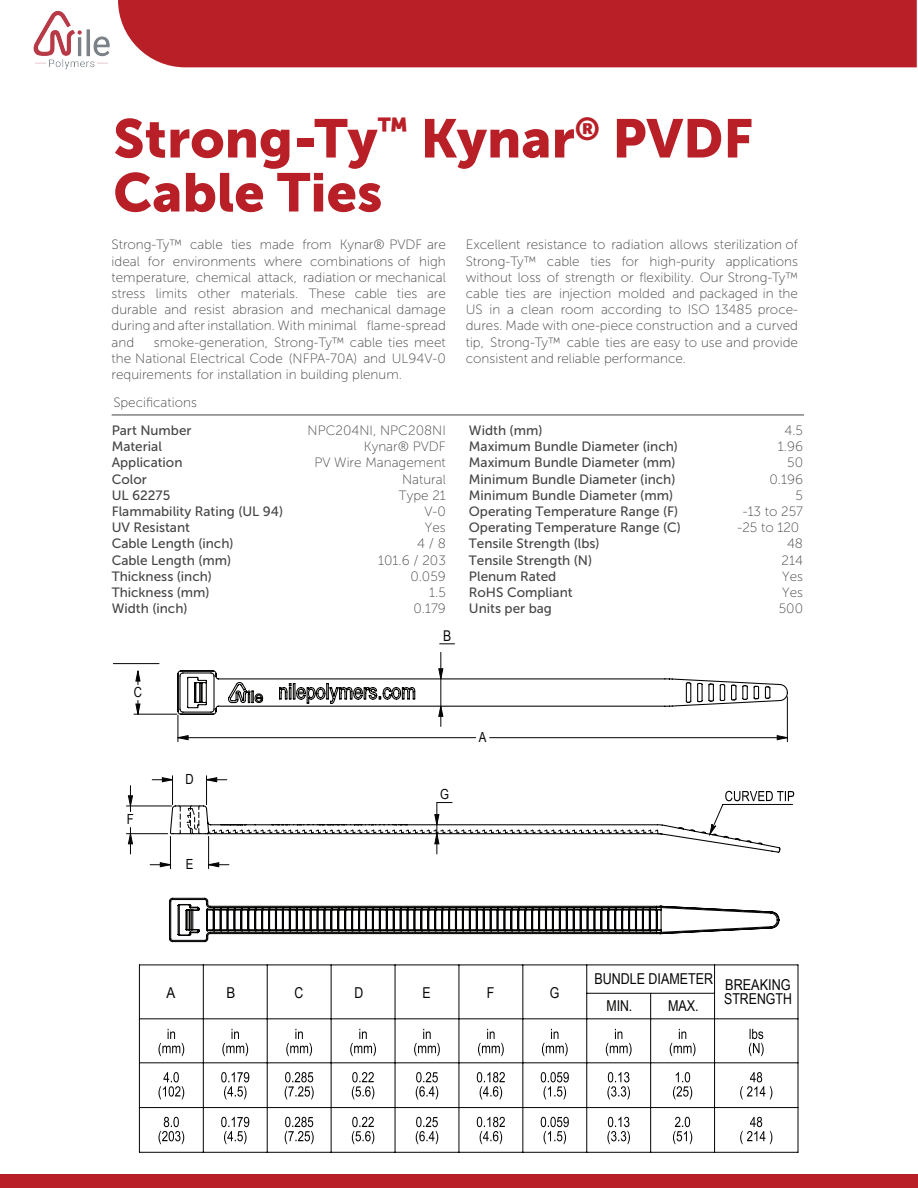
<style>
.page{position:relative;width:918px;height:1188px;background:#fff}
.page>*{position:absolute;margin:0;border:0;box-sizing:border-box;transform-origin:0 0}
.t1{font:54px/54px "Museo Sans 900";color:#b81f27}
.t2{font:15px/20px "Arial Narrow";color:#050504;text-align:right}
.t3{font:15px "Arial Narrow";color:#050504;scale:1.08 1}
.t4{font:14.85px "Arial Narrow";color:#050504}
.t5{font:13.95px "Arial Narrow";color:#050504}
.t6{font:13.5px/16.2px "Museo Sans 100";color:#454647;text-align:justify}
.t7{font:13.5px "Museo Sans 500";color:#454647}
</style>
<div class="page">
<svg style="left:440px;top:643px;width:15px;height:1px"></svg>
<hr style="left:134px;top:714px;width:43px;height:1px;background:#050504">
<hr style="left:113px;top:663px;width:46px;height:1px;background:#050504">
<svg style="left:135px;top:700px;width:6px;height:15px"></svg>
<svg style="left:135px;top:670px;width:6px;height:15px"></svg>
<svg style="left:177px;top:652px;width:611px;height:90px"></svg>
<hr style="left:126px;top:806px;width:46px;height:1px;background:#050504">
<hr style="left:126px;top:833px;width:42px;height:1px;background:#050504">
<hr style="left:170px;top:836px;width:1px;height:33px;background:#050504">
<hr style="left:208px;top:836px;width:1px;height:33px;background:#050504">
<svg style="left:128px;top:786px;width:5px;height:26px"></svg>
<svg style="left:128px;top:827px;width:5px;height:27px"></svg>
<svg style="left:150px;top:862px;width:79px;height:6px"></svg>
<svg style="left:152px;top:776px;width:642px;height:78px"></svg>
<svg style="left:169px;top:897px;width:611px;height:46px"></svg>
<div style="left:147px;top:0;width:770px;height:67px;background:#b81f27"></div>
<div style="left:0;top:1174px;width:918px;height:14px;background:#b81f27"></div>
<svg style="left:158px;top:1029px;width:26px;height:27px"></svg>
<svg style="left:222px;top:1029px;width:26px;height:27px"></svg>
<svg style="left:286px;top:1029px;width:26px;height:27px"></svg>
<svg style="left:350px;top:1029px;width:26px;height:27px"></svg>
<svg style="left:414px;top:1029px;width:26px;height:27px"></svg>
<svg style="left:478px;top:1029px;width:26px;height:27px"></svg>
<svg style="left:542px;top:1029px;width:26px;height:27px"></svg>
<svg style="left:606px;top:1029px;width:26px;height:27px"></svg>
<svg style="left:670px;top:1029px;width:25px;height:27px"></svg>
<svg style="left:749px;top:1029px;width:15px;height:27px"></svg>
<svg style="left:158px;top:1072px;width:26px;height:27px"></svg>
<svg style="left:221px;top:1072px;width:28px;height:27px"></svg>
<svg style="left:285px;top:1072px;width:29px;height:27px"></svg>
<svg style="left:352px;top:1072px;width:22px;height:27px"></svg>
<svg style="left:416px;top:1072px;width:22px;height:27px"></svg>
<svg style="left:477px;top:1072px;width:28px;height:27px"></svg>
<svg style="left:541px;top:1072px;width:28px;height:27px"></svg>
<svg style="left:607px;top:1072px;width:23px;height:27px"></svg>
<svg style="left:673px;top:1072px;width:19px;height:27px"></svg>
<svg style="left:740px;top:1072px;width:32px;height:27px"></svg>
<svg style="left:158px;top:1117px;width:26px;height:27px"></svg>
<svg style="left:221px;top:1117px;width:28px;height:27px"></svg>
<svg style="left:285px;top:1117px;width:29px;height:27px"></svg>
<svg style="left:352px;top:1117px;width:22px;height:27px"></svg>
<svg style="left:416px;top:1117px;width:22px;height:27px"></svg>
<svg style="left:477px;top:1117px;width:28px;height:27px"></svg>
<svg style="left:541px;top:1117px;width:28px;height:27px"></svg>
<svg style="left:607px;top:1117px;width:23px;height:27px"></svg>
<svg style="left:673px;top:1117px;width:19px;height:27px"></svg>
<svg style="left:740px;top:1117px;width:32px;height:27px"></svg>
<hr style="left:798px;top:965px;width:1px;height:187px;background:#050504">
<hr style="left:139px;top:965px;width:1px;height:187px;background:#050504">
<hr style="left:203px;top:965px;width:1px;height:187px;background:#050504">
<hr style="left:267px;top:965px;width:1px;height:187px;background:#050504">
<hr style="left:331px;top:965px;width:1px;height:187px;background:#050504">
<hr style="left:395px;top:965px;width:1px;height:187px;background:#050504">
<hr style="left:459px;top:965px;width:1px;height:187px;background:#050504">
<hr style="left:522px;top:965px;width:1px;height:187px;background:#050504">
<hr style="left:586px;top:965px;width:1px;height:187px;background:#050504">
<hr style="left:650px;top:993px;width:1px;height:159px;background:#050504">
<hr style="left:714px;top:965px;width:1px;height:187px;background:#050504">
<hr style="left:139px;top:965px;width:659px;height:1px;background:#050504">
<hr style="left:587px;top:993px;width:128px;height:1px;background:#050504">
<hr style="left:139px;top:1018px;width:659px;height:1px;background:#050504">
<hr style="left:139px;top:1062px;width:659px;height:1px;background:#050504">
<hr style="left:139px;top:1107px;width:659px;height:1px;background:#050504">
<hr style="left:139px;top:1152px;width:659px;height:1px;background:#050504">
<img style="left:33px;top:0;width:114px;height:70px">
<hr style="left:112px;top:415px;width:692px;height:1px;background:#454647">
<h1 class="t1" style="left:113px;top:111px;width:641px">Strong-Ty<sup>™</sup> Kynar<sup>®</sup> PVDF<br>Cable Ties</h1>
<p class="t6" style="left:112px;top:237px;width:336px">Strong-Ty™ cable ties made from Kynar® PVDF are ideal for environments where combinations of high temperature, chemical attack, radiation or mechanical stress limits other materials. These cable ties are durable and resist abrasion and mechanical damage during and after installation. With minimal flame-spread and</p>
<p class="t6" style="left:112px;top:334px;width:336px;text-indent:42px">smoke-generation, Strong-Ty™ cable ties meet the National Electrical Code (NFPA-70A) and UL94V-0 requirements for installation in building plenum.</p>
<p class="t6" style="left:113px;top:394px;width:85px">Specifications</p>
<p class="t7" style="left:112px;top:423px;width:81px">Part Number</p>
<p class="t6" style="left:308px;top:422px;width:140px">NPC204NI, NPC208NI</p>
<p class="t7" style="left:112px;top:439px;width:52px">Material</p>
<p class="t6" style="left:364px;top:439px;width:83px">Kynar® PVDF</p>
<p class="t7" style="left:112px;top:455px;width:72px">Application</p>
<p class="t6" style="left:314px;top:455px;width:133px">PV Wire Management</p>
<p class="t7" style="left:112px;top:472px;width:37px">Color</p>
<p class="t6" style="left:402px;top:471px;width:45px">Natural</p>
<p class="t7" style="left:112px;top:488px;width:60px">UL 62275</p>
<p class="t6" style="left:399px;top:487px;width:48px">Type 21</p>
<p class="t7" style="left:112px;top:504px;width:173px">Flammability Rating (UL 94)</p>
<p class="t6" style="left:424px;top:503px;width:23px">V-0</p>
<p class="t7" style="left:112px;top:520px;width:80px">UV Resistant</p>
<p class="t6" style="left:425px;top:520px;width:22px">Yes</p>
<p class="t7" style="left:112px;top:536px;width:123px">Cable Length (inch)</p>
<p class="t6" style="left:417px;top:536px;width:30px">4 / 8</p>
<p class="t7" style="left:112px;top:553px;width:121px">Cable Length (mm)</p>
<p class="t6" style="left:378px;top:552px;width:69px">101.6 / 203</p>
<p class="t7" style="left:112px;top:569px;width:102px">Thickness (inch)</p>
<p class="t6" style="left:410px;top:568px;width:37px">0.059</p>
<p class="t7" style="left:112px;top:585px;width:100px">Thickness (mm)</p>
<p class="t6" style="left:429px;top:584px;width:18px">1.5</p>
<p class="t7" style="left:112px;top:601px;width:77px">Width (inch)</p>
<p class="t6" style="left:413px;top:601px;width:34px">0.179</p>
<p class="t4" style="left:443px;top:624px;width:10px">B</p>
<p class="t6" style="left:466px;top:237px;width:334px">Excellent resistance to radiation allows sterilization of Strong-Ty™ cable ties for high-purity applications without loss of strength or flexibility. Our Strong-Ty™ cable ties are injection molded and packaged in the US in a clean room according to ISO 13485 proce&shy;dures. Made with one-piece construction and a curved tip, Strong-Ty™ cable ties are easy to use and provide consistent and reliable performance.</p>
<p class="t7" style="left:469px;top:423px;width:75px">Width (mm)</p>
<p class="t6" style="left:784px;top:422px;width:20px">4.5</p>
<p class="t7" style="left:469px;top:439px;width:211px">Maximum Bundle Diameter (inch)</p>
<p class="t6" style="left:778px;top:439px;width:27px">1.96</p>
<p class="t7" style="left:469px;top:455px;width:208px">Maximum Bundle Diameter (mm)</p>
<p class="t6" style="left:787px;top:455px;width:17px">50</p>
<p class="t7" style="left:469px;top:472px;width:208px">Minimum Bundle Diameter (inch)</p>
<p class="t6" style="left:770px;top:471px;width:35px">0.196</p>
<p class="t7" style="left:469px;top:488px;width:206px">Minimum Bundle Diameter (mm)</p>
<p class="t6" style="left:796px;top:487px;width:9px">5</p>
<p class="t7" style="left:469px;top:504px;width:211px">Operating Temperature Range (F)</p>
<p class="t6" style="left:743px;top:503px;width:62px">-13 to 257</p>
<p class="t7" style="left:469px;top:520px;width:214px">Operating Temperature Range (C)</p>
<p class="t6" style="left:738px;top:520px;width:63px">-25 to 120</p>
<p class="t7" style="left:469px;top:536px;width:132px">Tensile Strength (lbs)</p>
<p class="t6" style="left:787px;top:536px;width:18px">48</p>
<p class="t7" style="left:469px;top:553px;width:125px">Tensile Strength (N)</p>
<p class="t6" style="left:782px;top:552px;width:23px">214</p>
<p class="t7" style="left:469px;top:569px;width:89px">Plenum Rated</p>
<p class="t6" style="left:782px;top:568px;width:22px">Yes</p>
<p class="t7" style="left:469px;top:585px;width:105px">RoHS Compliant</p>
<p class="t6" style="left:782px;top:584px;width:22px">Yes</p>
<p class="t7" style="left:469px;top:601px;width:85px">Units per bag</p>
<p class="t6" style="left:779px;top:601px;width:26px">500</p>
<p class="t5" style="left:134px;top:682px;width:10px">C</p>
<p class="t5" style="left:127px;top:809px;width:8px">F</p>
<p class="t5" style="left:185px;top:769px;width:10px">D</p>
<p class="t5" style="left:186px;top:854px;width:9px">E</p>
<p class="t5" style="left:440px;top:784px;width:10px">G</p>
<p class="t5" style="left:479px;top:727px;width:9px">A</p>
<p class="t3" style="left:167px;top:982px;width:10px">A</p>
<p class="t3" style="left:227px;top:982px;width:10px">B</p>
<p class="t2" style="left:294px;top:982px;width:10px">C</p>
<p class="t2" style="left:354px;top:982px;width:10px">D</p>
<p class="t2" style="left:423px;top:982px;width:10px">E</p>
<p class="t2" style="left:487px;top:982px;width:9px">F</p>
<p class="t2" style="left:550px;top:982px;width:11px">G</p>
<p class="t2" style="left:594px;top:969px;width:199px">BUNDLE DIAMETER BREAKING<br>STRENGTH</p>
<p class="t2" style="left:606px;top:995px;width:27px">MIN.</p>
<p class="t2" style="left:668px;top:995px;width:32px">MAX.</p>
</div>
